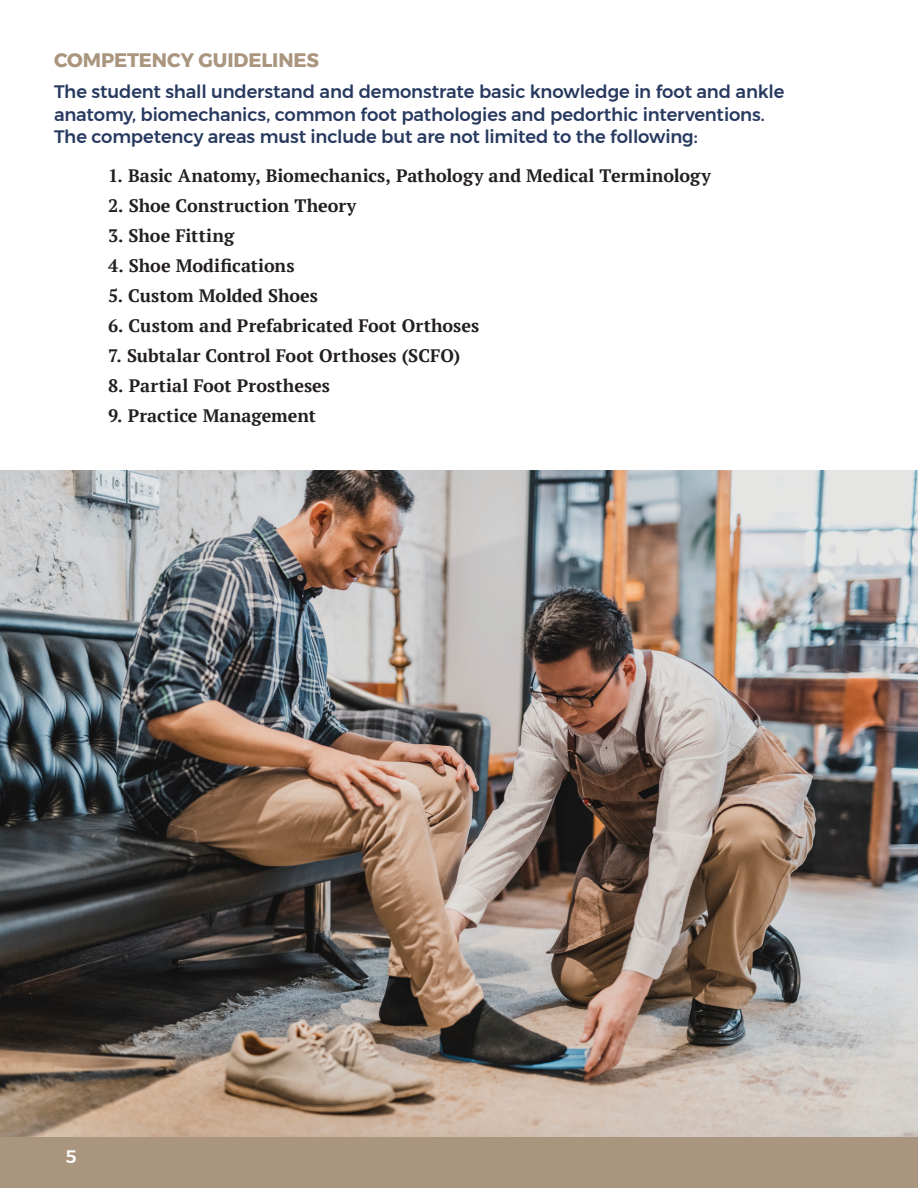
<style>
.page{position:relative;width:918px;height:1188px;background:#fff}
.page>*{position:absolute;margin:0;border:0;box-sizing:border-box;transform-origin:0 0}
.t1{font:700 19.5px "Montserrat";letter-spacing:-.005em;color:#aa957e}
.t2{font:700 18px "PT Serif";color:#231f20}
.t3{font:500 18px/22.5px "Montserrat";letter-spacing:-.01em;color:#27395f}
.t4{font:500 18px "Montserrat";color:#fff}
</style>
<div class="page">
<div style="left:0;top:1137px;width:918px;height:51px;background:#aa957e"></div>
<img style="left:0;top:471px;width:918px;height:666px">
<p class="t1" style="left:54px;top:44px;width:267px">COMPETENCY GUIDELINES</p>
<p class="t3" style="left:54px;top:81px;width:732px">The student shall understand and demonstrate basic knowledge in foot and ankle anatomy, biomechanics, common foot pathologies and pedorthic interventions.<br>The competency areas must include but are not limited to the following:</p>
<p class="t2" style="left:108px;top:164px;width:604px">1. Basic Anatomy, Biomechanics, Pathology and Medical Terminology</p>
<p class="t2" style="left:108px;top:194px;width:250px">2. Shoe Construction Theory</p>
<p class="t2" style="left:108px;top:224px;width:128px">3. Shoe Fitting</p>
<p class="t2" style="left:108px;top:254px;width:188px">4. Shoe Modifications</p>
<p class="t2" style="left:108px;top:284px;width:212px">5. Custom Molded Shoes</p>
<p class="t2" style="left:108px;top:314px;width:373px">6. Custom and Prefabricated Foot Orthoses</p>
<p class="t2" style="left:108px;top:344px;width:354px">7. Subtalar Control Foot Orthoses (SCFO)</p>
<p class="t2" style="left:108px;top:374px;width:223px">8. Partial Foot Prostheses</p>
<p class="t2" style="left:108px;top:404px;width:209px">9. Practice Management</p>
<p class="t4" style="left:65px;top:1142px;width:13px">5</p>
</div>
